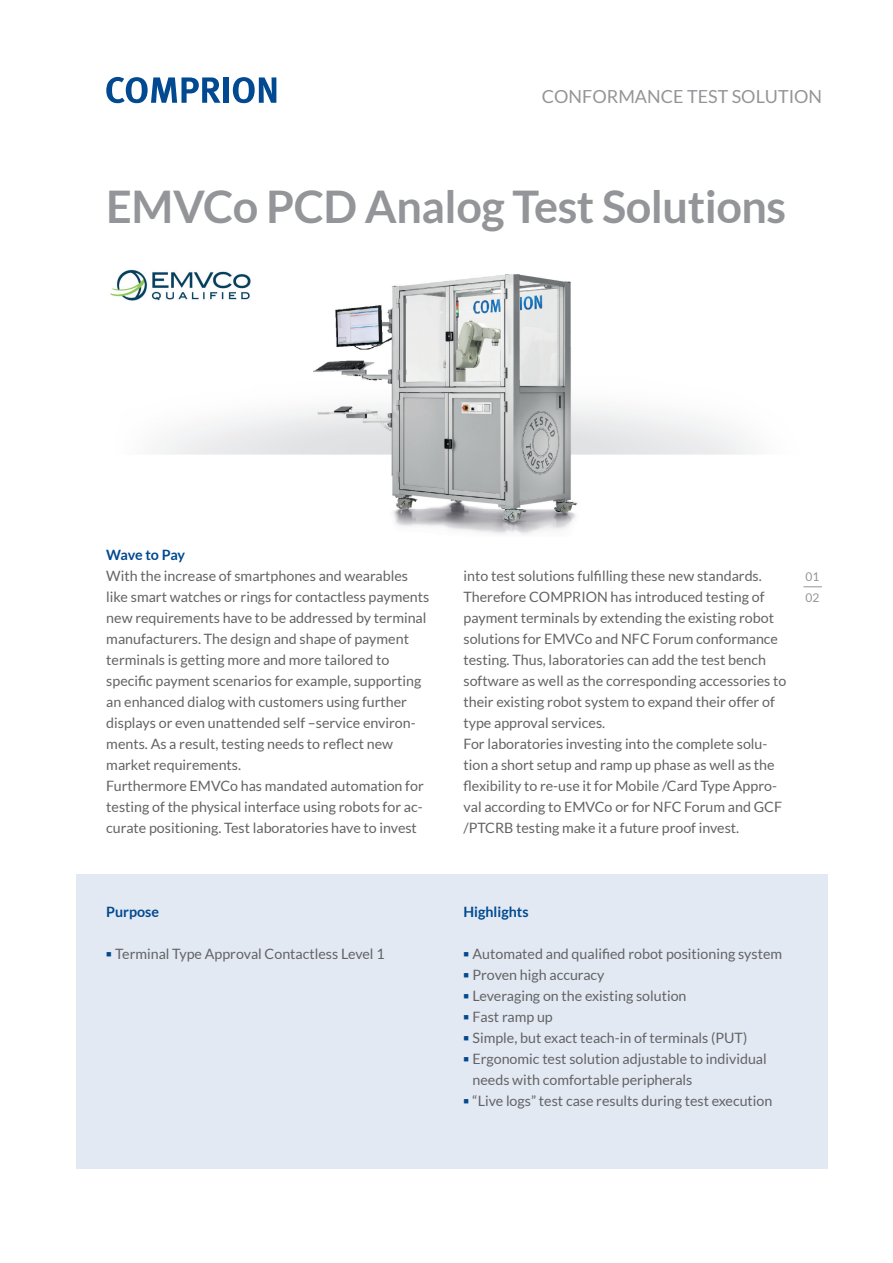
<style>
.page{position:relative;width:893px;height:1263px;background:#fff}
.page>*{position:absolute;margin:0;border:0;box-sizing:border-box;transform-origin:0 0}
.t1{font:700 45px "Lato";letter-spacing:-.01em;color:#939598}
.t2{font:18px "Lato";color:#939598}
.t3{font:14.25px/21px "Lato";color:#636366}
.t4{font:700 14.25px "Lato";color:#014990}
.t5{font:700 14.25px "Lato";letter-spacing:-.02em;color:#014990}
.t6{font:12px/21px "Lato";color:#939598}
</style>
<div class="page">
<div style="left:77px;top:875px;width:751px;height:294px;background:#e2e9f2"></div>
<img style="left:335px;top:274px;width:241px;height:261px">
<img style="left:314px;top:347px;width:265px;height:161px">
<img style="left:110px;top:269px;width:141px;height:32px">
<svg style="left:106px;top:77px;width:114px;height:26px"></svg>
<div style="left:224px;top:77px;width:5px;height:26px;background:#014990"></div>
<svg style="left:233px;top:77px;width:43px;height:26px"></svg>
<svg style="left:803px;top:586px;width:19px;height:1px"></svg>
<p class="t2" style="left:542px;top:87px;width:282px">CONFORMANCE TEST SOLUTION</p>
<h1 class="t1" style="left:106px;top:181px;width:681px">EMVCo PCD Analog Test Solutions</h1>
<p class="t5" style="left:106px;top:546px;width:80px">Wave to Pay</p>
<p class="t3" style="left:106px;top:565px;width:325px">With the increase of smartphones and wearables like smart watches or rings for contactless payments new requirements have to be addressed by terminal manufacturers. The design and shape of payment terminals is getting more and more tailored to specific payment scenarios for example, supporting an enhanced dialog with customers using further displays or even unattended self –service environ&shy;ments. As a result, testing needs to reflect new market requirements.<br>Furthermore EMVCo has mandated automation for testing of the physical interface using robots for ac&shy;curate positioning. Test laboratories have to invest</p>
<p class="t3" style="left:463px;top:565px;width:324px">into test solutions fulfilling these new standards.<br>Therefore COMPRION has introduced testing of payment terminals by extending the existing robot solutions for EMVCo and NFC Forum conformance testing. Thus, laboratories can add the test bench software as well as the corresponding accessories to their existing robot system to expand their offer of type approval services.<br>For laboratories investing into the complete solu&shy;tion a short setup and ramp up phase as well as the flexibility to re-use it for Mobile /Card Type Appro&shy;val according to EMVCo or for NFC Forum and GCF /PTCRB testing make it a future proof invest.</p>
<p class="t6" style="left:806px;top:566px;width:15px">01<br>02</p>
<p class="t4" style="left:106px;top:903px;width:54px">Purpose</p>
<p class="t3" style="left:115px;top:943px;width:271px">Terminal Type Approval Contactless Level 1</p>
<p class="t4" style="left:463px;top:903px;width:67px">Highlights</p>
<p class="t3" style="left:472px;top:943px;width:311px">Automated and qualified robot positioning system Proven high accuracy<br>Leveraging on the existing solution<br>Fast ramp up<br>Simple, but exact teach-in of terminals (PUT)<br>Ergonomic test solution adjustable to individual needs with comfortable peripherals<br>“Live logs” test case results during test execution</p>
</div>
